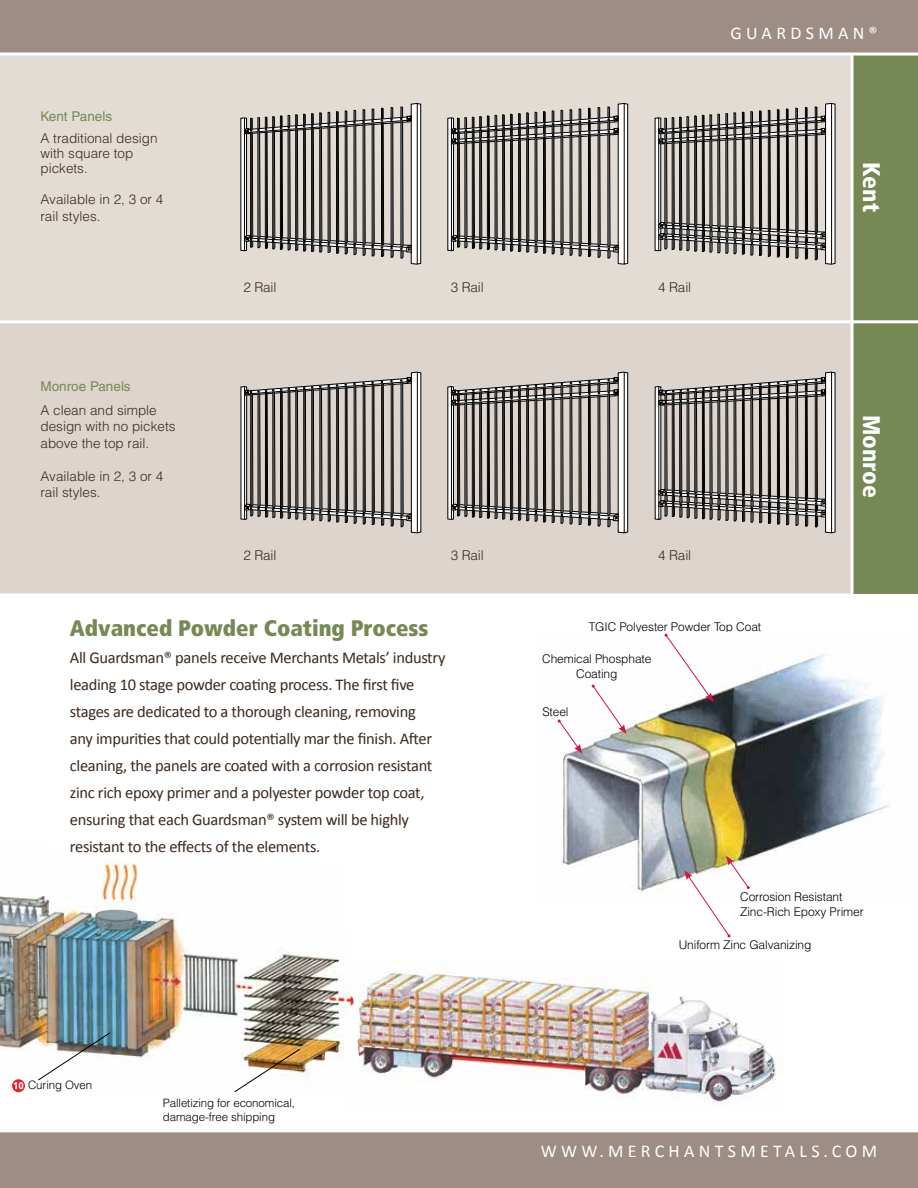
<style>
.page{position:relative;width:918px;height:1188px;background:#fff}
.page>*{position:absolute;margin:0;border:0;box-sizing:border-box;transform-origin:0 0}
.t1{font:900 condensed 24px "Frutiger";color:#fff}
.t2{font:900 condensed 22.5px "Frutiger";color:#768954}
.t3{font:18px "Calibri";letter-spacing:.24em;color:#fff}
.t4{font:16.5px/27px "Calibri";letter-spacing:-.02em;color:#3d291c}
.t5{font:300 13.5px/16.5px "Helvetica";color:#3d291c}
.t6{font:13.5px "Helvetica";color:#768954}
.t7{font:300 12px/15px "Helvetica";letter-spacing:-.01em;color:#000}
.t8{font:300 11.55px/14.4px "Helvetica";letter-spacing:-.01em;color:#000}
</style>
<div class="page">
<div style="left:0;top:53px;width:918px;height:275px;background:#e3dcd5"></div>
<div style="left:0;top:323px;width:918px;height:271px;background:#ddd4cd"></div>
<img style="left:363px;top:964px;width:413px;height:141px">
<img style="left:0;top:862px;width:363px;height:231px">
<svg style="left:12px;top:1079px;width:13px;height:13px"></svg>
<svg style="left:14px;top:1082px;width:9px;height:7px"></svg>
<svg style="left:234px;top:1048px;width:67px;height:45px"></svg>
<img style="left:37px;top:1032px;width:74px;height:49px">
<hr style="left:0;top:593px;width:918px;height:3px;background:#fff">
<div style="left:852px;top:50px;width:66px;height:544px;background:#768954"></div>
<svg style="left:850px;top:56px;width:4px;height:538px;background:#e9ebe3"></svg>
<svg style="left:241px;top:103px;width:180px;height:161px"></svg>
<svg style="left:241px;top:372px;width:180px;height:161px"></svg>
<svg style="left:448px;top:103px;width:180px;height:161px"></svg>
<svg style="left:448px;top:372px;width:180px;height:161px"></svg>
<svg style="left:655px;top:103px;width:180px;height:161px"></svg>
<svg style="left:655px;top:372px;width:180px;height:161px"></svg>
<img style="left:557px;top:633px;width:333px;height:259px">
<svg style="left:665px;top:634px;width:49px;height:68px"></svg>
<svg style="left:558px;top:720px;width:24px;height:34px"></svg>
<svg style="left:684px;top:856px;width:66px;height:81px"></svg>
<svg style="left:592px;top:685px;width:35px;height:49px"></svg>
<hr style="left:0;top:320px;width:918px;height:3px;background:#fff">
<div style="left:0;top:0;width:918px;height:54px;background:#9d8d85"></div>
<div style="left:0;top:1132px;width:918px;height:56px;background:#9d8d85"></div>
<svg style="left:0;top:52px;width:918px;height:4px;background:#eeebe9"></svg>
<p class="t6" style="left:40px;top:109px;width:73px">Kent Panels</p>
<p class="t5" style="left:40px;top:130px;width:119px;line-height:15px">A traditional design with square top pickets.</p>
<p class="t5" style="left:40px;top:191px;width:124px">Available in 2, 3 or 4 rail styles.</p>
<p class="t6" style="left:40px;top:379px;width:92px">Monroe Panels</p>
<p class="t5" style="left:40px;top:402px;width:137px">A clean and simple design with no pickets above the top rail.</p>
<p class="t5" style="left:40px;top:468px;width:124px">Available in 2, 3 or 4 rail styles.</p>
<p class="t5" style="left:243px;top:278px;width:35px">2 Rail</p>
<p class="t5" style="left:243px;top:547px;width:35px">2 Rail</p>
<p class="t5" style="left:451px;top:278px;width:35px">3 Rail</p>
<p class="t5" style="left:451px;top:547px;width:35px">3 Rail</p>
<h2 class="t2" style="left:70px;top:614px;width:360px">Advanced Powder Coating Process</h2>
<p class="t4" style="left:70px;top:644px;width:377px">All Guardsman® panels receive Merchants Metals’ industry leading 10 stage powder coating process. The first five stages are dedicated to a thorough cleaning, removing<br>any impurities that could potentially mar the finish. After cleaning, the panels are coated with a corrosion resistant zinc rich epoxy primer and a polyester powder top coat, ensuring that each Guardsman® system will be highly resistant to the effects of the elements.</p>
<p class="t8" style="left:28px;top:1078px;width:66px">Curing Oven</p>
<p class="t8" style="left:163px;top:1095px;width:134px">Palletizing for economical, damage-free shipping</p>
<p class="t3" style="left:731px;top:22px;width:148px">GUARDSMAN®</p>
<p class="t5" style="left:658px;top:278px;width:35px">4 Rail</p>
<p class="t5" style="left:658px;top:547px;width:35px">4 Rail</p>
<p class="t7" style="left:589px;top:619px;width:174px">TGIC Polyester Powder Top Coat</p>
<p class="t7" style="left:542px;top:651px;width:111px;text-align:center">Chemical Phosphate<br>Coating</p>
<p class="t7" style="left:542px;top:705px;width:28px">Steel</p>
<h1 class="t1" style="left:886px;top:162px;width:51px;rotate:90deg">Kent</h1>
<h1 class="t1" style="left:886px;top:415px;width:85px;rotate:90deg">Monroe</h1>
<p class="t7" style="left:740px;top:890px;width:125px">Corrosion Resistant<br>Zinc-Rich Epoxy Primer</p>
<p class="t7" style="left:679px;top:937px;width:134px">Uniform Zinc Galvanizing</p>
<p class="t3" style="left:541px;top:1140px;width:338px">WWW.MERCHANTSMETALS.COM</p>
</div>
